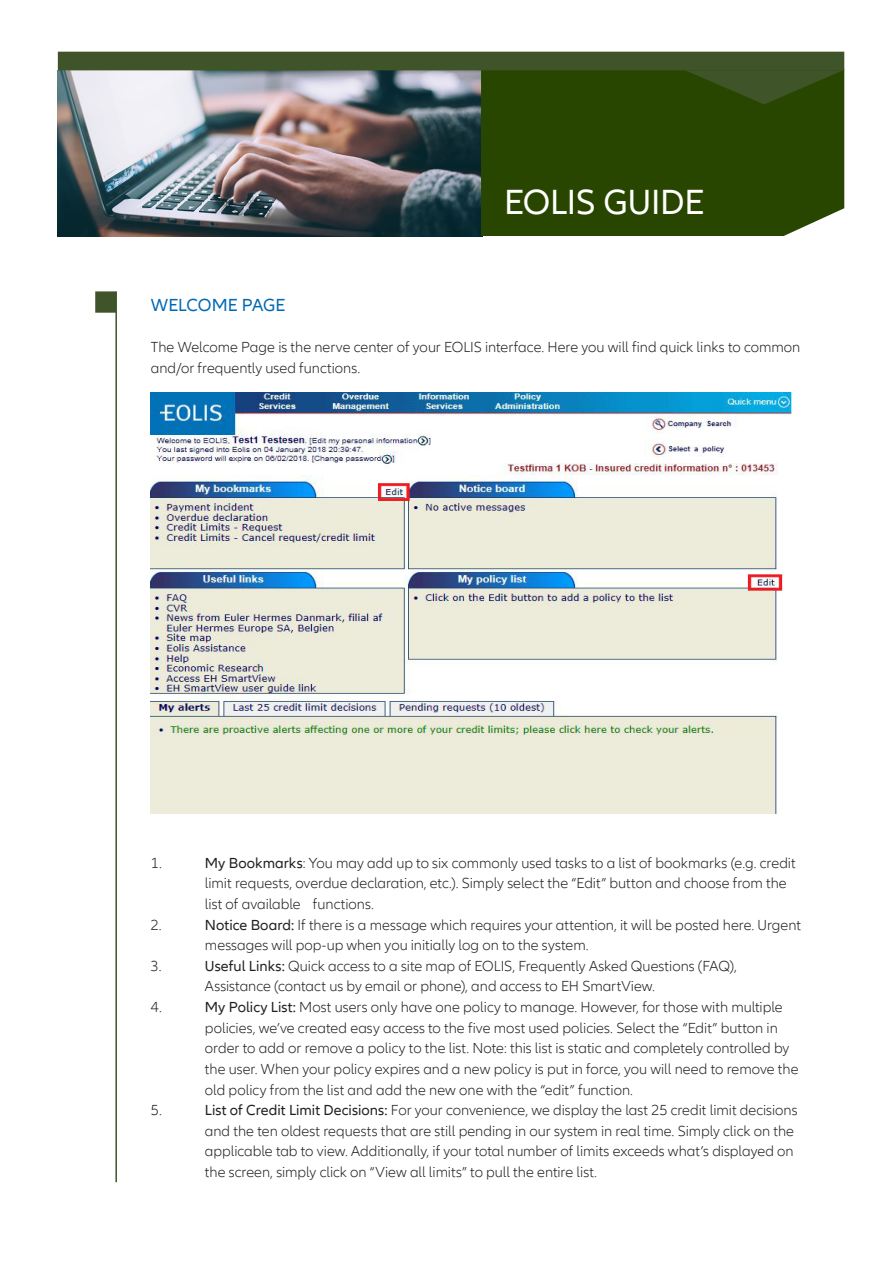
<style>
.page{position:relative;width:893px;height:1263px;background:#fff}
.page>*{position:absolute;margin:0;border:0;box-sizing:border-box;transform-origin:0 0}
.Lead_in_16_19{font:36px "Allianz Neo";letter-spacing:-.01em;color:#fff}
.Subhead_11_14_ASR_DL{font:18px "Allianz Neo";color:#0168b3}
.MBT{font:300 15px/20.7px "Allianz Neo";color:#231f20}
.s1{font-weight:400}
</style>
<div class="page">
<hr style="left:115px;top:291px;width:2px;height:891px;background:#3f5429">
<div style="left:95px;top:291px;width:21px;height:22px;background:#3f5429;border:2px solid #3f5429"></div>
<img style="left:151px;top:393px;width:641px;height:421px">
<img style="left:58px;top:70px;width:423px;height:166px">
<div style="left:481px;top:70px;width:363px;height:166px;background:#294600"></div>
<svg style="left:685px;top:70px;width:158px;height:34px;background:#344d14"></svg>
<div style="left:58px;top:52px;width:786px;height:18px;background:#3f5429"></div>
<p class="Lead_in_16_19" style="left:504px;top:181px;width:201px">EOLIS GUIDE</p>
<p class="Subhead_11_14_ASR_DL" style="left:151px;top:294px;width:136px">WELCOME PAGE</p>
<p class="MBT" style="left:151px;top:337px;width:651px">The Welcome Page is the nerve center of your EOLIS interface. Here you will find quick links to common</p>
<p class="MBT" style="left:151px;top:358px;width:211px">and/or frequently used functions.</p>
<p class="MBT" style="left:151px;top:853px;width:12px">1.</p>
<p class="MBT" style="left:205px;top:853px;width:592px"><span class="s1">My Bookmarks</span>: You may add up to six commonly used tasks to a list of bookmarks (e.g. credit limit requests, overdue declaration, etc.). Simply select the “Edit” button and choose from the list of available functions.</p>
<p class="MBT" style="left:151px;top:914px;width:12px">2.</p>
<p class="MBT" style="left:205px;top:914px;width:598px"><span class="s1">Notice Board:</span> If there is a message which requires your attention, it will be posted here. Urgent</p>
<p class="MBT" style="left:205px;top:935px;width:385px">messages will pop-up when you initially log on to the system.</p>
<p class="MBT" style="left:151px;top:956px;width:12px">3.</p>
<p class="MBT" style="left:205px;top:956px;width:533px"><span class="s1">Useful Links:</span> Quick access to a site map of EOLIS, Frequently Asked Questions (FAQ),<br>Assistance (contact us by email or phone), and access to EH SmartView.</p>
<p class="MBT" style="left:151px;top:997px;width:12px">4.</p>
<p class="MBT" style="left:205px;top:997px;width:579px"><span class="s1">My Policy List:</span> Most users only have one policy to manage. However, for those with multiple</p>
<p class="MBT" style="left:205px;top:1018px;width:595px">policies, we’ve created easy access to the five most used policies. Select the “Edit” button in order to add or remove a policy to the list. Note: this list is static and completely controlled by the user. When your policy expires and a new policy is put in force, you will need to remove the old policy from the list and add the new one with the “edit” function.</p>
<p class="MBT" style="left:151px;top:1100px;width:12px">5.</p>
<p class="MBT" style="left:205px;top:1100px;width:594px"><span class="s1">List of Credit Limit Decisions:</span> For your convenience, we display the last 25 credit limit decisions</p>
<p class="MBT" style="left:205px;top:1121px;width:591px">and the ten oldest requests that are still pending in our system in real time. Simply click on the</p>
<p class="MBT" style="left:205px;top:1141px;width:590px">applicable tab to view. Additionally, if your total number of limits exceeds what’s displayed on the screen, simply click on “View all limits” to pull the entire list.</p>
</div>
